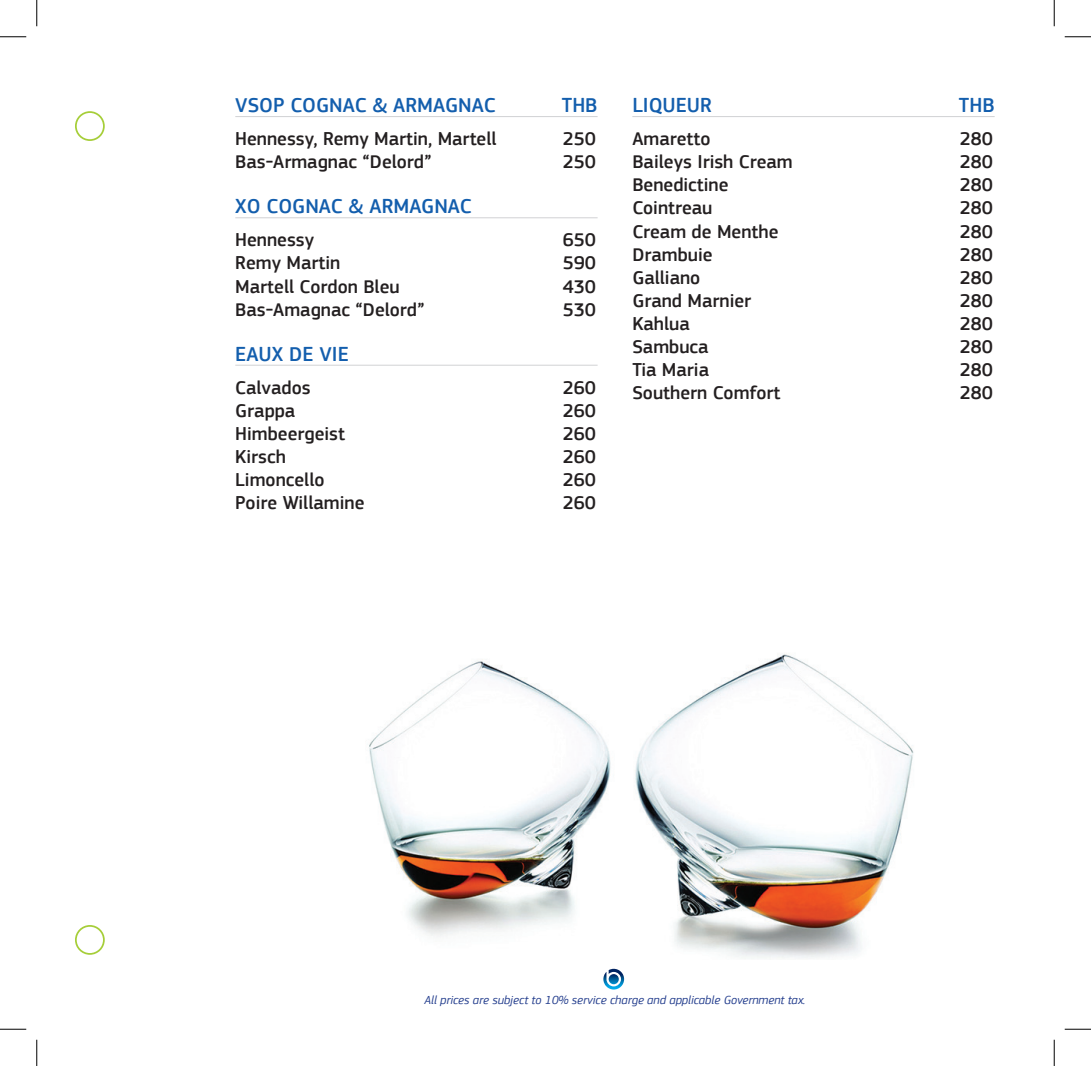
<style>
.page{position:relative;width:1091px;height:1066px;background:#fff}
.page>*{position:absolute;margin:0;border:0;box-sizing:border-box;transform-origin:0 0}
.t1{font:500 21px "PF Square Sans Pro";color:#135ead}
.t2{font:500 19.25px "PF Square Sans Pro";color:#231f20}
.t3{font:italic 12.25px "PF Square Sans Pro";color:#253f8e}
</style>
<div class="page">
<svg style="left:603px;top:968px;width:21px;height:21px"></svg>
<img style="left:369px;top:654px;width:545px;height:304px">
<hr style="left:235px;top:116px;width:362px;height:1px;background:#d1d2d4">
<hr style="left:235px;top:217px;width:362px;height:1px;background:#d1d2d4">
<hr style="left:235px;top:365px;width:362px;height:1px;background:#d1d2d4">
<hr style="left:632px;top:116px;width:362px;height:1px;background:#d1d2d4">
<div style="left:75px;top:111px;width:30px;height:30px;border:2px solid #a6ce39;border-radius:50%"></div>
<div style="left:75px;top:925px;width:30px;height:29px;border:2px solid #a6ce39;border-radius:50%"></div>
<svg style="left:0;top:36px;width:26px;height:1px"></svg>
<svg style="left:1064px;top:36px;width:26px;height:1px"></svg>
<svg style="left:0;top:1029px;width:26px;height:1px"></svg>
<svg style="left:1064px;top:1029px;width:26px;height:1px"></svg>
<svg style="left:36px;top:0;width:1px;height:26px"></svg>
<svg style="left:36px;top:1039px;width:1px;height:27px"></svg>
<svg style="left:1053px;top:0;width:1px;height:26px"></svg>
<svg style="left:1053px;top:1039px;width:1px;height:27px"></svg>
<p class="t1" style="left:235px;top:93px;width:262px">VSOP COGNAC &amp; ARMAGNAC</p>
<p class="t1" style="left:562px;top:93px;width:37px">THB</p>
<p class="t2" style="left:235px;top:127px;width:263px">Hennessy, Remy Martin, Martell</p>
<p class="t2" style="left:563px;top:127px;width:35px">250</p>
<p class="t2" style="left:235px;top:151px;width:198px">Bas-Armagnac “Delord”</p>
<p class="t2" style="left:563px;top:151px;width:35px">250</p>
<p class="t1" style="left:235px;top:194px;width:238px">XO COGNAC &amp; ARMAGNAC</p>
<p class="t2" style="left:235px;top:229px;width:80px">Hennessy</p>
<p class="t2" style="left:563px;top:229px;width:35px">650</p>
<p class="t2" style="left:235px;top:252px;width:107px">Remy Martin</p>
<p class="t2" style="left:563px;top:252px;width:35px">590</p>
<p class="t2" style="left:235px;top:275px;width:166px">Martell Cordon Bleu</p>
<p class="t2" style="left:563px;top:275px;width:35px">430</p>
<p class="t2" style="left:235px;top:298px;width:191px">Bas-Amagnac “Delord”</p>
<p class="t2" style="left:563px;top:298px;width:35px">530</p>
<p class="t1" style="left:235px;top:341px;width:115px">EAUX DE VIE</p>
<p class="t2" style="left:235px;top:376px;width:77px">Calvados</p>
<p class="t2" style="left:563px;top:376px;width:35px">260</p>
<p class="t2" style="left:235px;top:399px;width:61px">Grappa</p>
<p class="t2" style="left:563px;top:399px;width:35px">260</p>
<p class="t2" style="left:235px;top:422px;width:111px">Himbeergeist</p>
<p class="t2" style="left:563px;top:422px;width:35px">260</p>
<p class="t2" style="left:235px;top:445px;width:52px">Kirsch</p>
<p class="t2" style="left:563px;top:445px;width:35px">260</p>
<p class="t2" style="left:235px;top:468px;width:91px">Limoncello</p>
<p class="t2" style="left:563px;top:468px;width:35px">260</p>
<p class="t2" style="left:235px;top:492px;width:131px">Poire Willamine</p>
<p class="t2" style="left:563px;top:492px;width:35px">260</p>
<p class="t1" style="left:632px;top:93px;width:81px">LIQUEUR</p>
<p class="t1" style="left:958px;top:93px;width:37px">THB</p>
<p class="t2" style="left:632px;top:127px;width:80px">Amaretto</p>
<p class="t2" style="left:959px;top:127px;width:35px">280</p>
<p class="t2" style="left:632px;top:151px;width:162px">Baileys Irish Cream</p>
<p class="t2" style="left:959px;top:151px;width:35px">280</p>
<p class="t2" style="left:632px;top:174px;width:98px">Benedictine</p>
<p class="t2" style="left:959px;top:174px;width:35px">280</p>
<p class="t2" style="left:632px;top:197px;width:82px">Cointreau</p>
<p class="t2" style="left:959px;top:197px;width:35px">280</p>
<p class="t2" style="left:632px;top:220px;width:148px">Cream de Menthe</p>
<p class="t2" style="left:959px;top:220px;width:35px">280</p>
<p class="t2" style="left:632px;top:243px;width:82px">Drambuie</p>
<p class="t2" style="left:959px;top:243px;width:35px">280</p>
<p class="t2" style="left:632px;top:266px;width:69px">Galliano</p>
<p class="t2" style="left:959px;top:266px;width:35px">280</p>
<p class="t2" style="left:632px;top:289px;width:120px">Grand Marnier</p>
<p class="t2" style="left:959px;top:289px;width:35px">280</p>
<p class="t2" style="left:632px;top:312px;width:59px">Kahlua</p>
<p class="t2" style="left:959px;top:312px;width:35px">280</p>
<p class="t2" style="left:632px;top:335px;width:78px">Sambuca</p>
<p class="t2" style="left:959px;top:335px;width:35px">280</p>
<p class="t2" style="left:632px;top:358px;width:78px">Tia Maria</p>
<p class="t2" style="left:959px;top:358px;width:35px">280</p>
<p class="t2" style="left:632px;top:382px;width:149px">Southern Comfort</p>
<p class="t2" style="left:959px;top:382px;width:35px">280</p>
<p class="t3" style="left:424px;top:993px;width:383px">All prices are subject to 10% service charge and applicable Government tax.</p>
</div>
